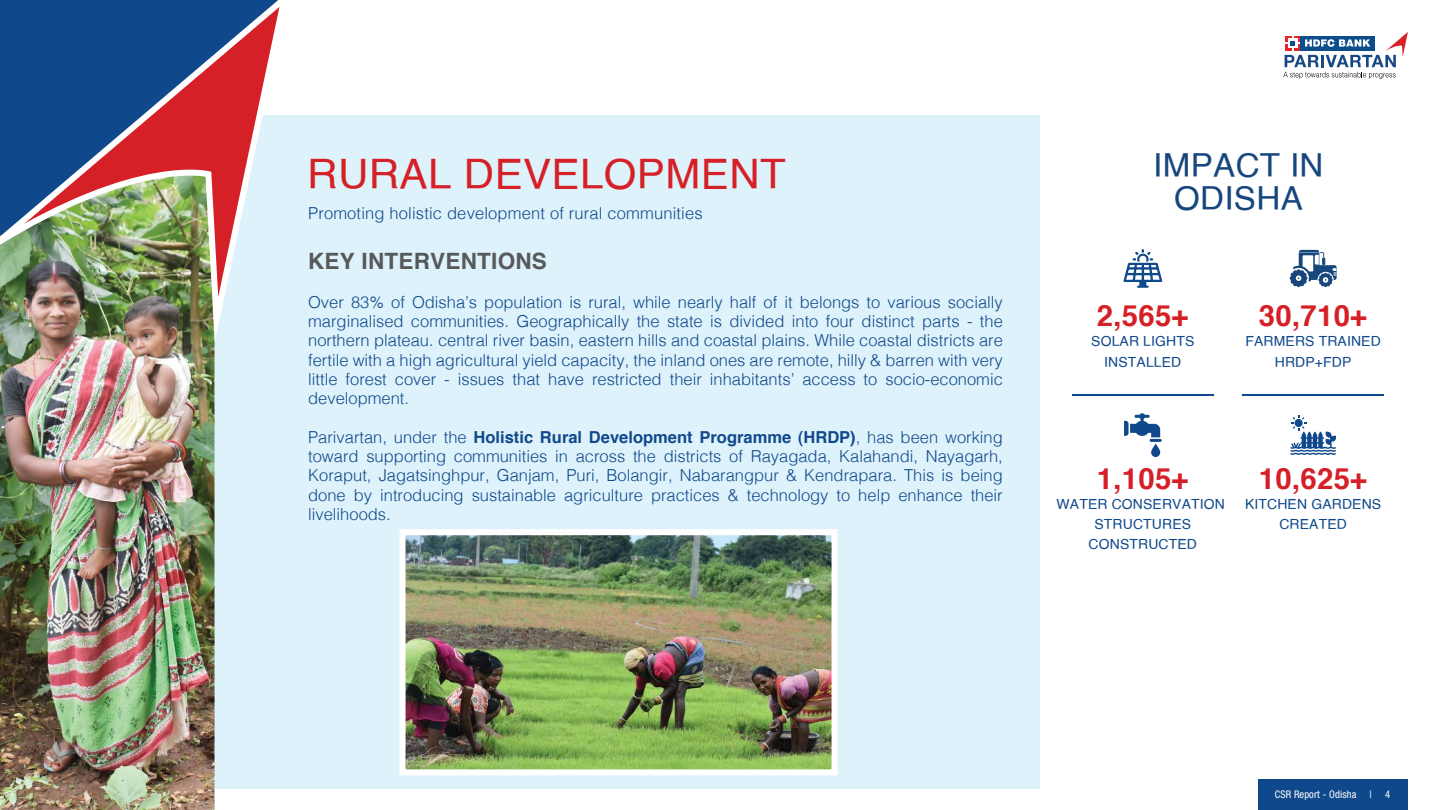
<style>
.page{position:relative;width:1440px;height:810px;background:#fff}
.page>*{position:absolute;margin:0;border:0;box-sizing:border-box;transform-origin:0 0}
.t1{font:42px "Helvetica";letter-spacing:.01em;color:#d62027}
.t2{font:33.15px/32.7px "Helvetica";letter-spacing:.01em;color:#17467c;text-align:center}
.t3{font:700 29.33px "Helvetica";letter-spacing:.01em;color:#d62027}
.t4{font:700 22.5px "Helvetica";letter-spacing:.01em;color:#58595b}
.t5{font:300 16.5px/19.3px "Helvetica";color:#10498b;text-align:justify}
.t6{font:13.95px/20px "Helvetica";letter-spacing:.01em;color:#10498b;text-align:center}
.t7{font:condensed 10.5px "Helvetica Neue LT Std";letter-spacing:.01em;color:#fff}
.s1{font-weight:700}
</style>
<div class="page">
<div style="left:198px;top:115px;width:841px;height:674px;background:#def2fb"></div>
<div style="left:1258px;top:779px;width:150px;height:31px;background:#10498b"></div>
<svg style="left:1123px;top:249px;width:39px;height:39px"></svg>
<hr style="left:1242px;top:394px;width:142px;height:2px;background:#10498b">
<svg style="left:1290px;top:415px;width:46px;height:40px"></svg>
<hr style="left:1072px;top:394px;width:142px;height:2px;background:#10498b">
<svg style="left:1290px;top:250px;width:47px;height:37px"></svg>
<img style="left:0;top:327px;width:218px;height:483px">
<img style="left:0;top:0;width:280px;height:327px">
<svg style="left:1124px;top:413px;width:38px;height:44px"></svg>
<img style="left:407px;top:536px;width:424px;height:232px">
<div style="left:400px;top:529px;width:438px;height:246px;border:6px solid #fff"></div>
<svg style="left:1283px;top:32px;width:125px;height:47px"></svg>
<h1 class="t1" style="left:307px;top:142px;width:480px">RURAL DEVELOPMENT</h1>
<p class="t5" style="left:308px;top:202px;width:396px">Promoting holistic development of rural communities</p>
<h3 class="t4" style="left:308px;top:247px;width:240px">KEY INTERVENTIONS</h3>
<p class="t5" style="left:308px;top:291px;width:696px">Over 83% of Odisha’s population is rural, while nearly half of it belongs to various socially marginalised communities. Geographically the state is divided into four distinct parts - the northern plateau. central river basin, eastern hills and coastal plains. While coastal districts are fertile with a high agricultural yield capacity, the inland ones are remote, hilly &amp; barren with very little forest cover - issues that have restricted their inhabitants’ access to socio-economic development.</p>
<p class="t5" style="left:308px;top:426px;width:696px">Parivartan, under the <span class="s1">Holistic Rural Development Programme (HRDP)</span>, has been working toward supporting communities in across the districts of Rayagada, Kalahandi, Nayagarh, Koraput, Jagatsinghpur, Ganjam, Puri, Bolangir, Nabarangpur &amp; Kendrapara. This is being done by introducing sustainable agriculture practices &amp; technology to help enhance their livelihoods.</p>
<h2 class="t2" style="left:1153px;top:150px;width:172px">IMPACT IN<br>ODISHA</h2>
<h3 class="t3" style="left:1097px;top:298px;width:93px">2,565+</h3>
<p class="t6" style="left:1091px;top:332px;width:105px">SOLAR LIGHTS<br>INSTALLED</p>
<h3 class="t3" style="left:1259px;top:298px;width:110px">30,710+</h3>
<p class="t6" style="left:1245px;top:332px;width:137px">FARMERS TRAINED<br>HRDP+FDP</p>
<h3 class="t3" style="left:1097px;top:460px;width:93px">1,105+</h3>
<p class="t6" style="left:1057px;top:495px;width:170px">WATER CONSERVATION<br>STRUCTURES<br>CONSTRUCTED</p>
<h3 class="t3" style="left:1259px;top:460px;width:110px">10,625+</h3>
<p class="t6" style="left:1245px;top:495px;width:138px">KITCHEN GARDENS<br>CREATED</p>
<p class="t7" style="left:1275px;top:788px;width:83px">CSR Report - Odisha</p>
<p class="t7" style="left:1370px;top:788px;width:4px">|</p>
<p class="t7" style="left:1385px;top:788px;width:7px">4</p>
</div>
